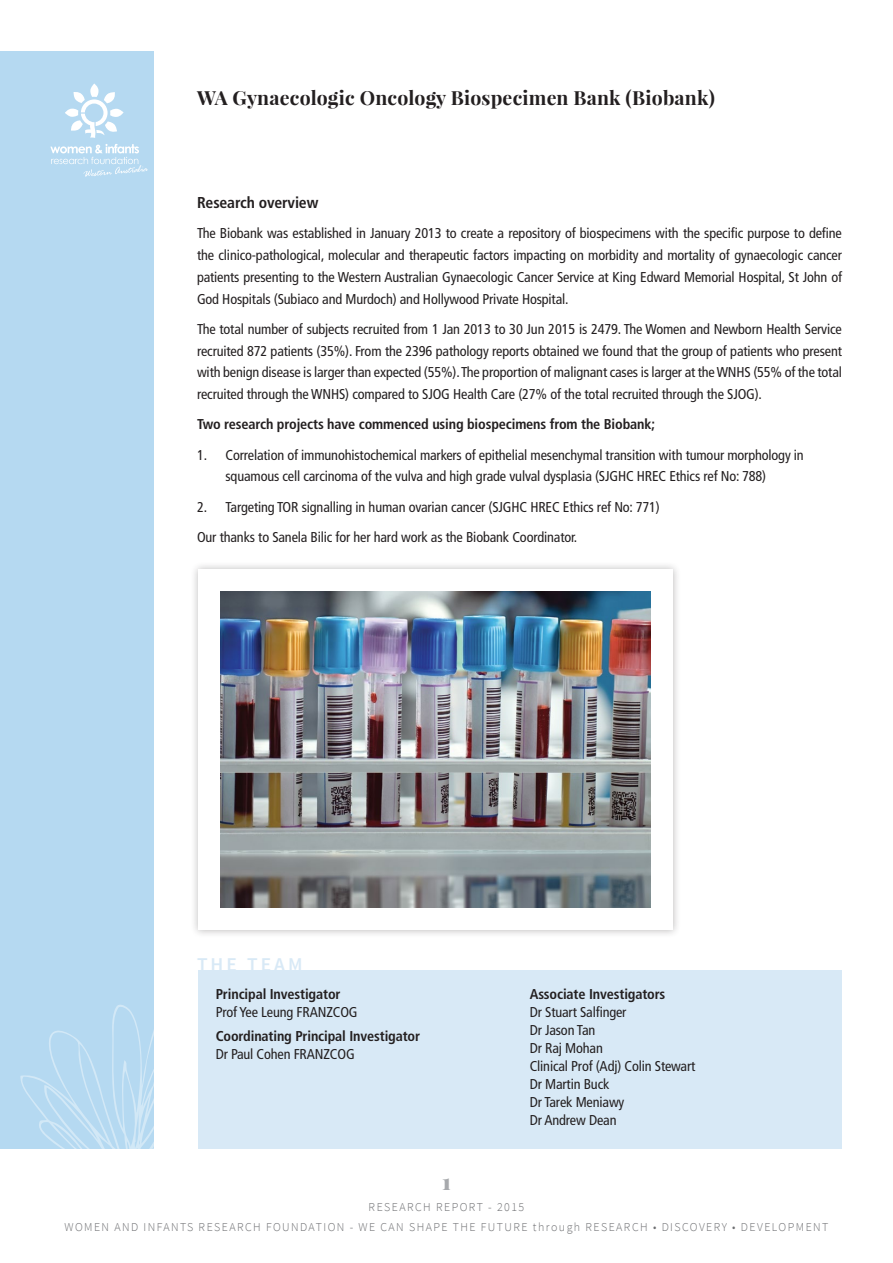
<style>
.page{position:relative;width:893px;height:1263px;background:#fff}
.page>*{position:absolute;margin:0;border:0;box-sizing:border-box;transform-origin:0 0}
.t1{font:900 22.5px "Playfair Display";color:#a7a9ac}
.t2{font:700 19.5px "Playfair Display";letter-spacing:.01em;color:#231f20}
.t3{font:600 19.5px "Source Sans Pro";letter-spacing:.155em;color:#d8e9f6}
.t4{font:700 condensed 15.75px "Frutiger";letter-spacing:-.01em;color:#231f20}
.t5{font:condensed 14.25px/21.8px "Frutiger";letter-spacing:-.01em;color:#231f20;text-align:justify}
.t6{font:700 condensed 14.25px/18px "Frutiger";letter-spacing:-.01em;color:#231f20}
.t7{font:300 12px/20.4px "Source Sans Pro";letter-spacing:.12em;color:#6d6e71;text-align:center}
.s1{font-weight:400}
.s2{font-weight:700}
</style>
<div class="page">
<div style="left:0;top:51px;width:153px;height:1098px;background:#b5d9f1"></div>
<svg style="left:20px;top:1005px;width:133px;height:144px"></svg>
<svg style="left:50px;top:144px;width:98px;height:33px"></svg>
<svg style="left:65px;top:84px;width:59px;height:54px"></svg>
<div style="left:199px;top:970px;width:643px;height:179px;background:#d8e9f6"></div>
<div style="left:190px;top:561px;width:491px;height:377px;background:#231f20;opacity:.3"></div>
<div style="left:199px;top:569px;width:474px;height:361px;background:#fff"></div>
<img style="left:220px;top:592px;width:430px;height:316px">
<p class="t2" style="left:197px;top:85px;width:519px">WA Gynaecologic Oncology Biospecimen Bank (Biobank)</p>
<p class="t4" style="left:197px;top:193px;width:123px">Research overview</p>
<p class="t5" style="left:197px;top:223px;width:646px">The Biobank was established in January 2013 to create a repository of biospecimens with the specific purpose to define the clinico-pathological, molecular and therapeutic factors impacting on morbidity and mortality of gynaecologic cancer patients presenting to the Western Australian Gynaecologic Cancer Service at King Edward Memorial Hospital, St John of God Hospitals (Subiaco and Murdoch) and Hollywood Private Hospital.</p>
<p class="t5" style="left:197px;top:318px;width:646px">The total number of subjects recruited from 1 Jan 2013 to 30 Jun 2015 is 2479. The Women and Newborn Health Service recruited 872 patients (35%). From the 2396 pathology reports obtained we found that the group of patients who present with benign disease is larger than expected (55%). The proportion of malignant cases is larger at the WNHS (55% of the total recruited through the WNHS) compared to SJOG Health Care (27% of the total recruited through the SJOG).</p>
<p class="t6" style="left:197px;top:415px;width:460px">Two research projects have commenced using biospecimens from the Biobank;</p>
<p class="t5" style="left:226px;top:444px;width:580px;text-indent:-28px">1. Correlation of immunohistochemical markers of epithelial mesenchymal transition with tumour morphology in squamous cell carcinoma of the vulva and high grade vulval dysplasia (SJGHC HREC Ethics ref No: 788)</p>
<p class="t5" style="left:197px;top:496px;width:464px">2. Targeting TOR signalling in human ovarian cancer (SJGHC HREC Ethics ref No: 771)</p>
<p class="t5" style="left:197px;top:526px;width:382px">Our thanks to Sanela Bilic for her hard work as the Biobank Coordinator.</p>
<p class="t3" style="left:197px;top:952px;width:107px">THE TEAM</p>
<p class="t6" style="left:216px;top:985px;width:143px">Principal Investigator<br><span class="s1">Prof Yee Leung FRANZCOG</span></p>
<p class="t6" style="left:216px;top:1027px;width:206px">Coordinating Principal Investigator<br><span class="s1">Dr Paul Cohen FRANZCOG</span></p>
<p class="t5" style="left:530px;top:985px;width:167px;line-height:18px;text-align:left"><span class="s2">Associate Investigators<br></span>Dr Stuart Salfinger<br>Dr Jason Tan<br>Dr Raj Mohan<br>Clinical Prof (Adj) Colin Stewart<br>Dr Martin Buck<br>Dr Tarek Meniawy<br>Dr Andrew Dean</p>
<p class="t1" style="left:442px;top:1166px;width:10px">1</p>
<p class="t7" style="left:65px;top:1197px;width:765px">RESEARCH REPORT - 2015<br>WOMEN AND INFANTS RESEARCH FOUNDATION - WE CAN SHAPE THE FUTURE through RESEARCH • DISCOVERY • DEVELOPMENT</p>
</div>
